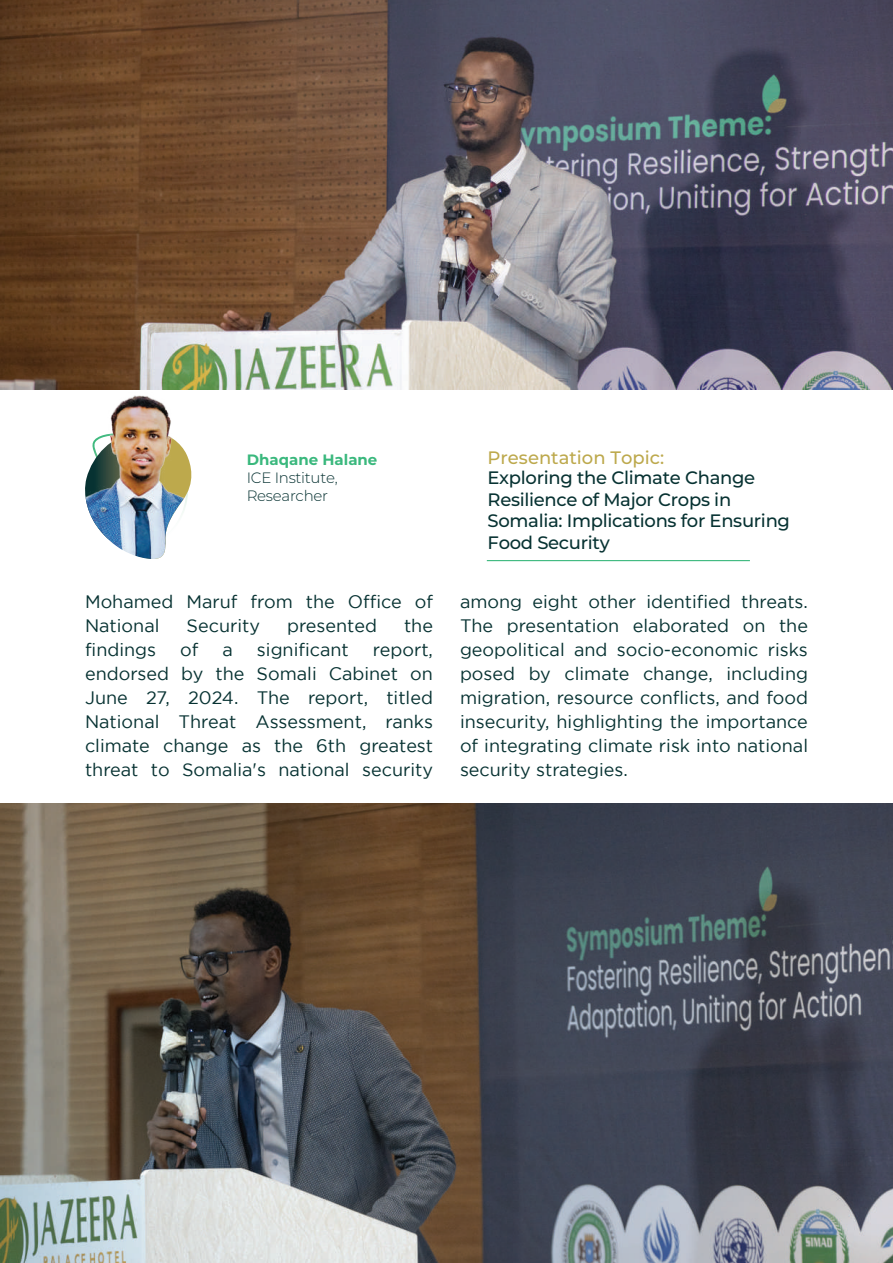
<style>
.page{position:relative;width:893px;height:1263px;background:#fff}
.page>*{position:absolute;margin:0;border:0;box-sizing:border-box;transform-origin:0 0}
.t1{font:18px/24px "Gotham";color:#073232;text-align:justify}
.t2{font:500 18px/21.6px "Montserrat";letter-spacing:-.015em;color:#073232}
.t3{font:500 18px "Montserrat";color:#bda94d}
.t4{font:300 15px/18px "Montserrat";letter-spacing:-.02em;color:#073232}
.t5{font:700 15px "Montserrat";color:#3ab87d}
</style>
<div class="page">
<img style="left:0;top:803px;width:893px;height:460px">
<hr style="left:487px;top:560px;width:263px;height:1px;background:#3ab87d">
<img style="left:85px;top:395px;width:107px;height:164px">
<img style="left:0;top:0;width:893px;height:389px">
<p class="t5" style="left:247px;top:449px;width:132px">Dhaqane Halane</p>
<p class="t4" style="left:247px;top:469px;width:92px">ICE Institute,<br>Researcher</p>
<p class="t1" style="left:85px;top:589px;width:349px">Mohamed Maruf from the Office of<br>National</p>
<p class="t1" style="left:187px;top:613px;width:75px">Security</p>
<p class="t1" style="left:287px;top:613px;width:91px">presented</p>
<p class="t1" style="left:404px;top:613px;width:31px">the</p>
<p class="t1" style="left:85px;top:637px;width:73px">findings</p>
<p class="t1" style="left:180px;top:637px;width:20px">of</p>
<p class="t1" style="left:222px;top:637px;width:12px">a</p>
<p class="t1" style="left:257px;top:637px;width:93px">significant</p>
<p class="t1" style="left:85px;top:637px;width:350px;text-indent:288px">report, endorsed by the Somali Cabinet on June 27, 2024. The report, titled National Threat Assessment, ranks climate change as the 6th greatest threat to Somalia's national security</p>
<p class="t3" style="left:488px;top:445px;width:178px">Presentation Topic:</p>
<p class="t2" style="left:488px;top:466px;width:304px">Exploring the Climate Change<br>Resilience of Major Crops in<br>Somalia: Implications for Ensuring<br>Food Security</p>
<p class="t1" style="left:460px;top:589px;width:350px">among eight other identified threats.<br>The presentation elaborated on the geopolitical and socio-economic risks posed by climate change, including migration, resource conflicts, and food insecurity, highlighting the importance of integrating climate risk into national security strategies.</p>
</div>
